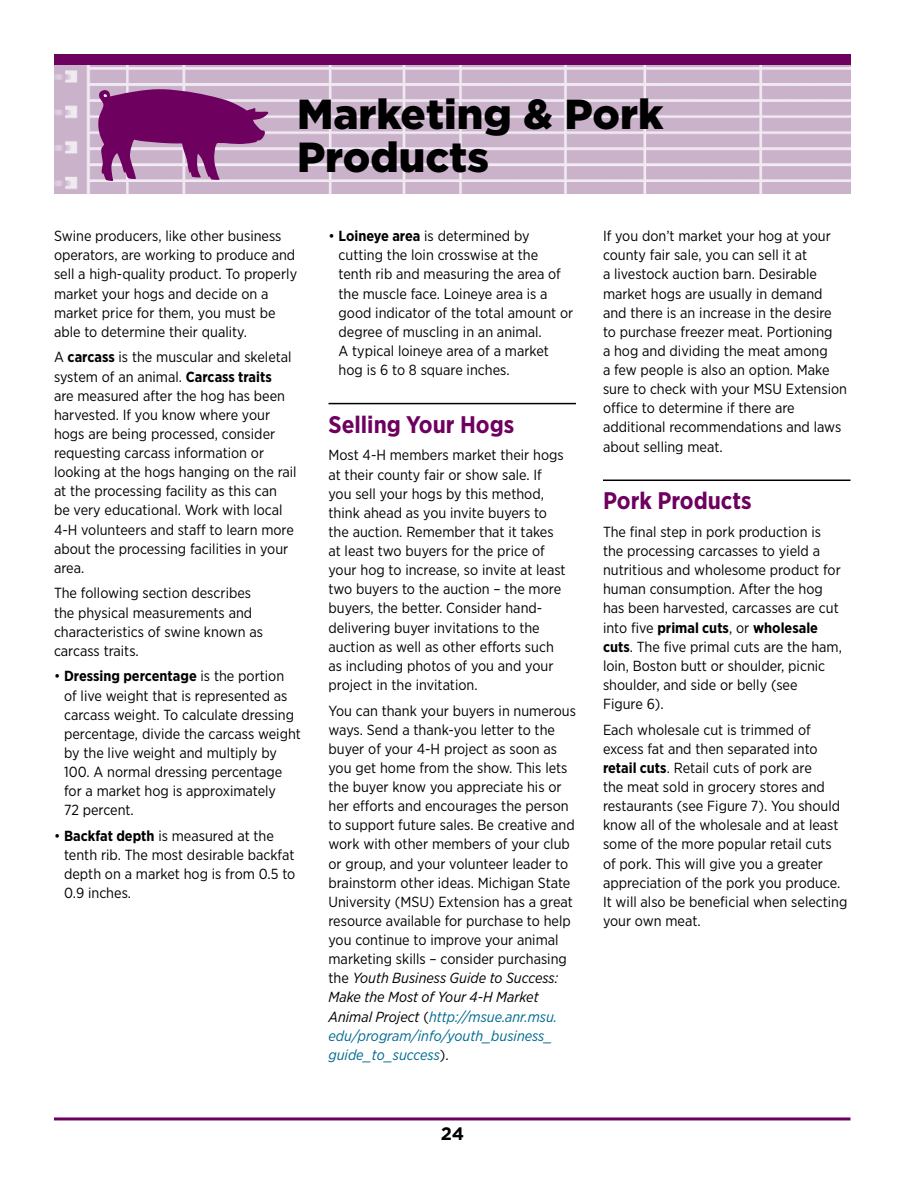
<style>
.page{position:relative;width:918px;height:1188px;background:#fff}
.page>*{position:absolute;margin:0;border:0;box-sizing:border-box;transform-origin:0 0}
.Title_Heads{font:900 42px/43.5px "Gotham";color:#000}
.Sub_Head_1{font:700 24px "Gotham Narrow";color:#6e005f}
.t1{font:700 18px "Gotham";color:#000}
.Body_Copy{font:14.7px/19.2px "Gotham Narrow";color:#000}
.s1{font-weight:700}
.s2{font-style:italic}
.s3{font-style:italic;color:#006991}
</style>
<div class="page">
<hr style="left:54px;top:1117px;width:796px;height:3px;background:#6e005f">
<img style="left:54px;top:65px;width:796px;height:128px">
<div style="left:54px;top:54px;width:796px;height:11px;background:#6e005f"></div>
<svg style="left:98px;top:89px;width:170px;height:92px;background:#964c8d"></svg>
<hr style="left:328px;top:403px;width:248px;height:1px;background:#000">
<hr style="left:603px;top:480px;width:247px;height:1px;background:#000">
<p class="Title_Heads" style="left:297px;top:91px;width:368px">Marketing &amp; Pork<br>Products</p>
<p class="Body_Copy" style="left:54px;top:226px;width:245px">Swine producers, like other business operators, are working to produce and sell a high-quality product. To properly market your hogs and decide on a market price for them, you must be able to determine their quality.</p>
<p class="Body_Copy" style="left:54px;top:347px;width:244px">A <span class="s1">carcass</span> is the muscular and skeletal system of an animal. <span class="s1">Carcass traits<br></span>are measured after the hog has been harvested. If you know where your hogs are being processed, consider requesting carcass information or looking at the hogs hanging on the rail at the processing facility as this can<br>be very educational. Work with local 4-H volunteers and staff to learn more about the processing facilities in your area.</p>
<p class="Body_Copy" style="left:54px;top:583px;width:211px">The following section describes the physical measurements and characteristics of swine known as carcass traits.</p>
<p class="Body_Copy" style="left:64px;top:666px;width:238px;text-indent:-10px">• <span class="s1">Dressing percentage</span> is the portion<br>of live weight that is represented as carcass weight. To calculate dressing percentage, divide the carcass weight by the live weight and multiply by<br>100. A normal dressing percentage for a market hog is approximately<br>72 percent.</p>
<p class="Body_Copy" style="left:64px;top:826px;width:233px;text-indent:-10px">• <span class="s1">Backfat depth</span> is measured at the tenth rib. The most desirable backfat depth on a market hog is from 0.5 to<br>0.9 inches.</p>
<p class="Body_Copy" style="left:339px;top:226px;width:236px;text-indent:-10px">• <span class="s1">Loineye area</span> is determined by cutting the loin crosswise at the tenth rib and measuring the area of the muscle face. Loineye area is a good indicator of the total amount or degree of muscling in an animal.<br>A typical loineye area of a market hog is 6 to 8 square inches.</p>
<p class="Sub_Head_1" style="left:328px;top:409px;width:187px">Selling Your Hogs</p>
<p class="Body_Copy" style="left:328px;top:445px;width:239px">Most 4-H members market their hogs at their county fair or show sale. If you sell your hogs by this method, think ahead as you invite buyers to the auction. Remember that it takes at least two buyers for the price of your hog to increase, so invite at least two buyers to the auction – the more buyers, the better. Consider hand&shy;delivering buyer invitations to the auction as well as other efforts such as including photos of you and your project in the invitation.</p>
<p class="Body_Copy" style="left:328px;top:700px;width:249px">You can thank your buyers in numerous ways. Send a thank-you letter to the buyer of your 4-H project as soon as you get home from the show. This lets the buyer know you appreciate his or her efforts and encourages the person to support future sales. Be creative and work with other members of your club or group, and your volunteer leader to brainstorm other ideas. Michigan State University (MSU) Extension has a great resource available for purchase to help you continue to improve your animal marketing skills – consider purchasing the <span class="s2">Youth Business Guide to Success:<br>Make the Most of Your 4-H Market Animal Project</span> (<span class="s3">http://msue.anr.msu. edu/program/info/youth_business_ guide_to_success</span>).</p>
<p class="t1" style="left:441px;top:1122px;width:25px">24</p>
<p class="Body_Copy" style="left:603px;top:226px;width:246px">If you don’t market your hog at your county fair sale, you can sell it at<br>a livestock auction barn. Desirable market hogs are usually in demand and there is an increase in the desire to purchase freezer meat. Portioning<br>a hog and dividing the meat among<br>a few people is also an option. Make sure to check with your MSU Extension office to determine if there are additional recommendations and laws about selling meat.</p>
<p class="Sub_Head_1" style="left:603px;top:485px;width:150px">Pork Products</p>
<p class="Body_Copy" style="left:603px;top:522px;width:240px">The final step in pork production is the processing carcasses to yield a nutritious and wholesome product for human consumption. After the hog has been harvested, carcasses are cut into five <span class="s1">primal cuts</span>, or <span class="s1">wholesale cuts</span>. The five primal cuts are the ham, loin, Boston butt or shoulder, picnic shoulder, and side or belly (see<br>Figure 6).</p>
<p class="Body_Copy" style="left:603px;top:720px;width:246px">Each wholesale cut is trimmed of excess fat and then separated into <span class="s1">retail cuts</span>. Retail cuts of pork are<br>the meat sold in grocery stores and restaurants (see Figure 7). You should know all of the wholesale and at least some of the more popular retail cuts of pork. This will give you a greater appreciation of the pork you produce.<br>It will also be beneficial when selecting your own meat.</p>
</div>
